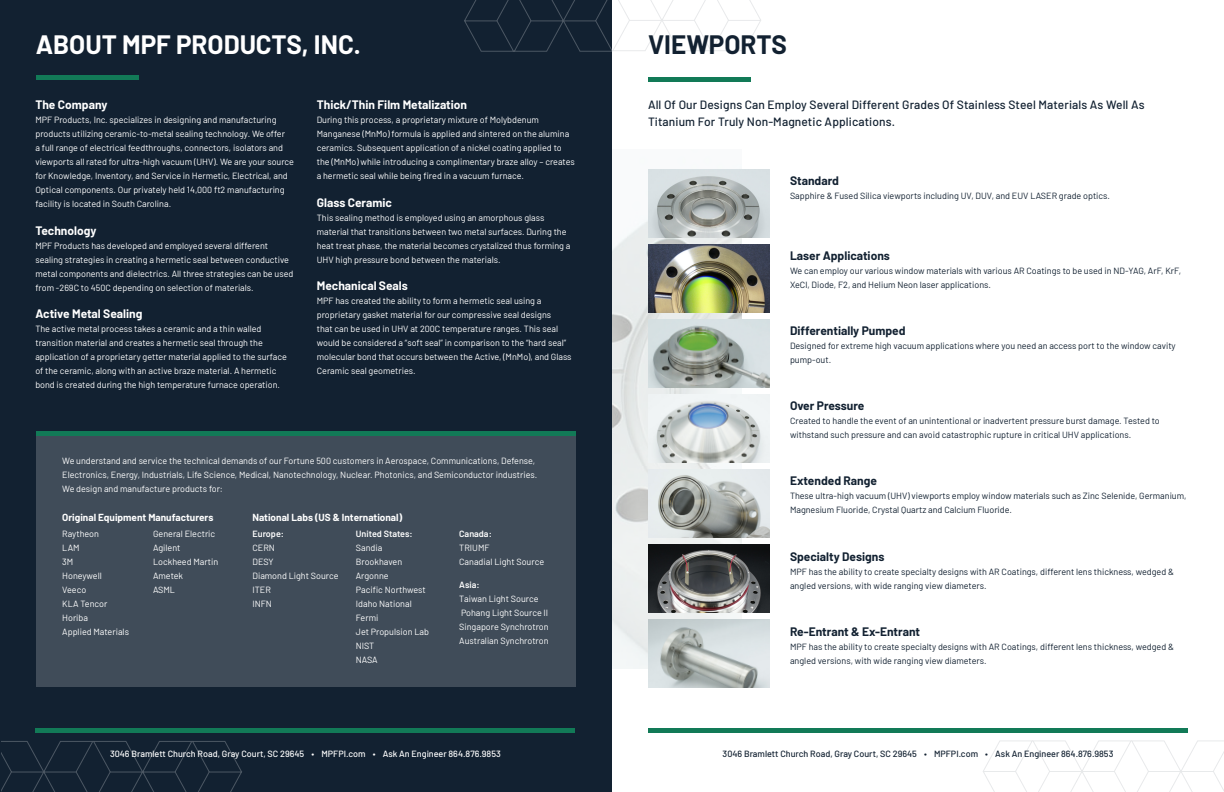
<style>
.page{position:relative;width:1224px;height:792px;background:#fff}
.page>*{position:absolute;margin:0;border:0;box-sizing:border-box;transform-origin:0 0}
.t1{font:700 26px "Barlow";color:#fff}
.t2{font:700 26px "Barlow";color:#122131}
.t3{font:500 12px/17px "Barlow";letter-spacing:.01em;color:#122131}
.t4{font:700 12px "Barlow";color:#122131}
.t5{font:700 12px "Barlow";color:#fff}
.t6{font:700 10px "Barlow";color:#fff}
.t7{font:9px/14px "Barlow";color:#fff}
.t8{font:9px/14px "Barlow";color:#122131}
.t9{font:500 9px "Barlow";color:#fff}
.t10{font:500 9px "Barlow";color:#122131}
.t11{font:600 9px "Barlow";color:#fff}
</style>
<div class="page">
<img style="left:612px;top:169px;width:130px;height:499px">
<div style="left:0;top:0;width:612px;height:792px;background:#122131"></div>
<div style="left:36px;top:436px;width:540px;height:251px;background:#404c59"></div>
<hr style="left:36px;top:76px;width:102px;height:4px;background:#127a57">
<div style="left:36px;top:431px;width:540px;height:5px;background:#127a57"></div>
<hr style="left:648px;top:78px;width:103px;height:4px;background:#127a57">
<hr style="left:648px;top:728px;width:540px;height:4px;background:#127a57">
<hr style="left:35px;top:728px;width:540px;height:4px;background:#127a57">
<svg style="left:1px;top:741px;width:241px;height:51px"></svg>
<svg style="left:464px;top:0;width:297px;height:52px"></svg>
<svg style="left:983px;top:740px;width:241px;height:52px"></svg>
<img style="left:648px;top:170px;width:122px;height:67px">
<img style="left:648px;top:245px;width:122px;height:67px">
<img style="left:648px;top:320px;width:122px;height:67px">
<img style="left:648px;top:395px;width:122px;height:67px">
<img style="left:648px;top:470px;width:122px;height:67px">
<img style="left:648px;top:545px;width:122px;height:67px">
<img style="left:648px;top:620px;width:122px;height:67px">
<p class="t1" style="left:36px;top:26px;width:327px">ABOUT MPF PRODUCTS, INC.</p>
<p class="t5" style="left:35px;top:96px;width:73px">The Company</p>
<p class="t7" style="left:35px;top:112px;width:260px">MPF Products, Inc. specializes in designing and manufacturing products utilizing ceramic-to-metal sealing technology. We offer<br>a full range of electrical feedthroughs, connectors, isolators and viewports all rated for ultra-high vacuum (UHV). We are your source for Knowledge, Inventory, and Service in Hermetic, Electrical, and Optical components. Our privately held 14,000 ft2 manufacturing facility is located in South Carolina.</p>
<p class="t5" style="left:35px;top:222px;width:63px">Technology</p>
<p class="t7" style="left:35px;top:238px;width:260px">MPF Products has developed and employed several different sealing strategies in creating a hermetic seal between conductive metal components and dielectrics. All three strategies can be used from -269C to 450C depending on selection of materials.</p>
<p class="t5" style="left:35px;top:305px;width:109px">Active Metal Sealing</p>
<p class="t7" style="left:35px;top:321px;width:253px">The active metal process takes a ceramic and a thin walled transition material and creates a hermetic seal through the application of a proprietary getter material applied to the surface of the ceramic, along with an active braze material. A hermetic bond is created during the high temperature furnace operation.</p>
<p class="t5" style="left:317px;top:96px;width:152px">Thick/Thin Film Metalization</p>
<p class="t7" style="left:317px;top:112px;width:259px">During this process, a proprietary mixture of Molybdenum Manganese (MnMo) formula is applied and sintered on the alumina ceramics. Subsequent application of a nickel coating applied to the (MnMo) while introducing a complimentary braze alloy – creates a hermetic seal while being fired in a vacuum furnace.</p>
<p class="t5" style="left:317px;top:194px;width:77px">Glass Ceramic</p>
<p class="t7" style="left:317px;top:210px;width:255px">This sealing method is employed using an amorphous glass material that transitions between two metal surfaces. During the heat treat phase, the material becomes crystalized thus forming a UHV high pressure bond between the materials.</p>
<p class="t5" style="left:317px;top:277px;width:93px">Mechanical Seals</p>
<p class="t7" style="left:317px;top:293px;width:256px">MPF has created the ability to form a hermetic seal using a proprietary gasket material for our compressive seal designs<br>that can be used in UHV at 200C temperature ranges. This seal would be considered a “soft seal” in comparison to the “hard seal” molecular bond that occurs between the Active, (MnMo), and Glass Ceramic seal geometries.</p>
<p class="t7" style="left:62px;top:453px;width:477px">We understand and service the technical demands of our Fortune 500 customers in Aerospace, Communications, Defense,<br>Electronics, Energy, Industrials, Life Science, Medical, Nanotechnology, Nuclear. Photonics, and Semiconductor industries.<br>We design and manufacture products for:</p>
<p class="t6" style="left:62px;top:510px;width:153px">Original Equipment Manufacturers</p>
<p class="t6" style="left:252px;top:510px;width:151px">National Labs (US &amp; International)</p>
<p class="t7" style="left:62px;top:526px;width:38px">Raytheon</p>
<p class="t7" style="left:62px;top:540px;width:19px">LAM</p>
<p class="t7" style="left:62px;top:554px;width:13px">3M</p>
<p class="t7" style="left:62px;top:568px;width:41px">Honeywell</p>
<p class="t7" style="left:62px;top:582px;width:26px">Veeco</p>
<p class="t7" style="left:62px;top:596px;width:47px">KLA Tencor</p>
<p class="t7" style="left:62px;top:610px;width:27px">Horiba</p>
<p class="t7" style="left:62px;top:624px;width:68px">Applied Materials</p>
<p class="t11" style="left:356px;top:527px;width:58px">United States:</p>
<p class="t7" style="left:356px;top:540px;width:28px">Sandia</p>
<p class="t7" style="left:356px;top:554px;width:48px">Brookhaven</p>
<p class="t7" style="left:356px;top:568px;width:34px">Argonne</p>
<p class="t7" style="left:356px;top:582px;width:71px">Pacific Northwest</p>
<p class="t7" style="left:356px;top:596px;width:57px">Idaho National</p>
<p class="t7" style="left:356px;top:610px;width:24px">Fermi</p>
<p class="t7" style="left:356px;top:624px;width:75px">Jet Propulsion Lab</p>
<p class="t7" style="left:356px;top:638px;width:20px">NIST</p>
<p class="t7" style="left:356px;top:652px;width:23px">NASA</p>
<p class="t7" style="left:153px;top:526px;width:64px">General Electric</p>
<p class="t7" style="left:153px;top:540px;width:29px">Agilent</p>
<p class="t7" style="left:153px;top:554px;width:67px">Lockheed Martin</p>
<p class="t7" style="left:153px;top:568px;width:32px">Ametek</p>
<p class="t7" style="left:153px;top:582px;width:23px">ASML</p>
<p class="t11" style="left:459px;top:527px;width:34px">Canada:</p>
<p class="t7" style="left:459px;top:540px;width:32px">TRIUMF</p>
<p class="t7" style="left:459px;top:554px;width:86px">Canadial Light Source</p>
<p class="t11" style="left:459px;top:578px;width:22px">Asia:</p>
<p class="t7" style="left:459px;top:591px;width:81px">Taiwan Light Source</p>
<p class="t7" style="left:461px;top:605px;width:89px">Pohang Light Source II</p>
<p class="t7" style="left:459px;top:619px;width:91px">Singapore Synchrotron</p>
<p class="t7" style="left:459px;top:633px;width:91px">Australian Synchrotron</p>
<p class="t11" style="left:252px;top:527px;width:33px">Europe:</p>
<p class="t7" style="left:252px;top:540px;width:24px">CERN</p>
<p class="t7" style="left:252px;top:554px;width:23px">DESY</p>
<p class="t7" style="left:252px;top:568px;width:88px">Diamond Light Source</p>
<p class="t7" style="left:252px;top:582px;width:20px">ITER</p>
<p class="t7" style="left:252px;top:596px;width:21px">INFN</p>
<p class="t2" style="left:648px;top:26px;width:141px">VIEWPORTS</p>
<p class="t3" style="left:648px;top:95px;width:498px">All Of Our Designs Can Employ Several Different Grades Of Stainless Steel Materials As Well As<br>Titanium For Truly Non-Magnetic Applications.</p>
<p class="t4" style="left:790px;top:171px;width:50px">Standard</p>
<p class="t8" style="left:790px;top:188px;width:322px">Sapphire &amp; Fused Silica viewports including UV, DUV, and EUV LASER grade optics.</p>
<p class="t4" style="left:790px;top:247px;width:101px">Laser Applications</p>
<p class="t8" style="left:790px;top:263px;width:393px">We can employ our various window materials with various AR Coatings to be used in ND-YAG, ArF, KrF,<br>XeCl, Diode, F2, and Helium Neon laser applications.</p>
<p class="t4" style="left:790px;top:322px;width:117px">Differentially Pumped</p>
<p class="t8" style="left:790px;top:338px;width:387px">Designed for extreme high vacuum applications where you need an access port to the window cavity pump-out.</p>
<p class="t4" style="left:790px;top:397px;width:76px">Over Pressure</p>
<p class="t8" style="left:790px;top:413px;width:371px">Created to handle the event of an unintentional or inadvertent pressure burst damage. Tested to withstand such pressure and can avoid catastrophic rupture in critical UHV applications.</p>
<p class="t4" style="left:790px;top:472px;width:89px">Extended Range</p>
<p class="t8" style="left:790px;top:489px;width:398px">These ultra-high vacuum (UHV) viewports employ window materials such as Zinc Selenide, Germanium,<br>Magnesium Fluoride, Crystal Quartz and Calcium Fluoride.</p>
<p class="t4" style="left:790px;top:547px;width:96px">Specialty Designs</p>
<p class="t8" style="left:790px;top:564px;width:386px">MPF has the ability to create specialty designs with AR Coatings, different lens thickness, wedged &amp; angled versions, with wide ranging view diameters.</p>
<p class="t4" style="left:790px;top:623px;width:132px">Re-Entrant &amp; Ex-Entrant</p>
<p class="t8" style="left:790px;top:639px;width:386px">MPF has the ability to create specialty designs with AR Coatings, different lens thickness, wedged &amp; angled versions, with wide ranging view diameters.</p>
<p class="t9" style="left:110px;top:748px;width:392px">3046 Bramlett Church Road, Gray Court, SC 29645 • MPFPI.com • Ask An Engineer 864.876.9853</p>
<p class="t10" style="left:723px;top:748px;width:392px">3046 Bramlett Church Road, Gray Court, SC 29645 • MPFPI.com • Ask An Engineer 864.876.9853</p>
</div>
